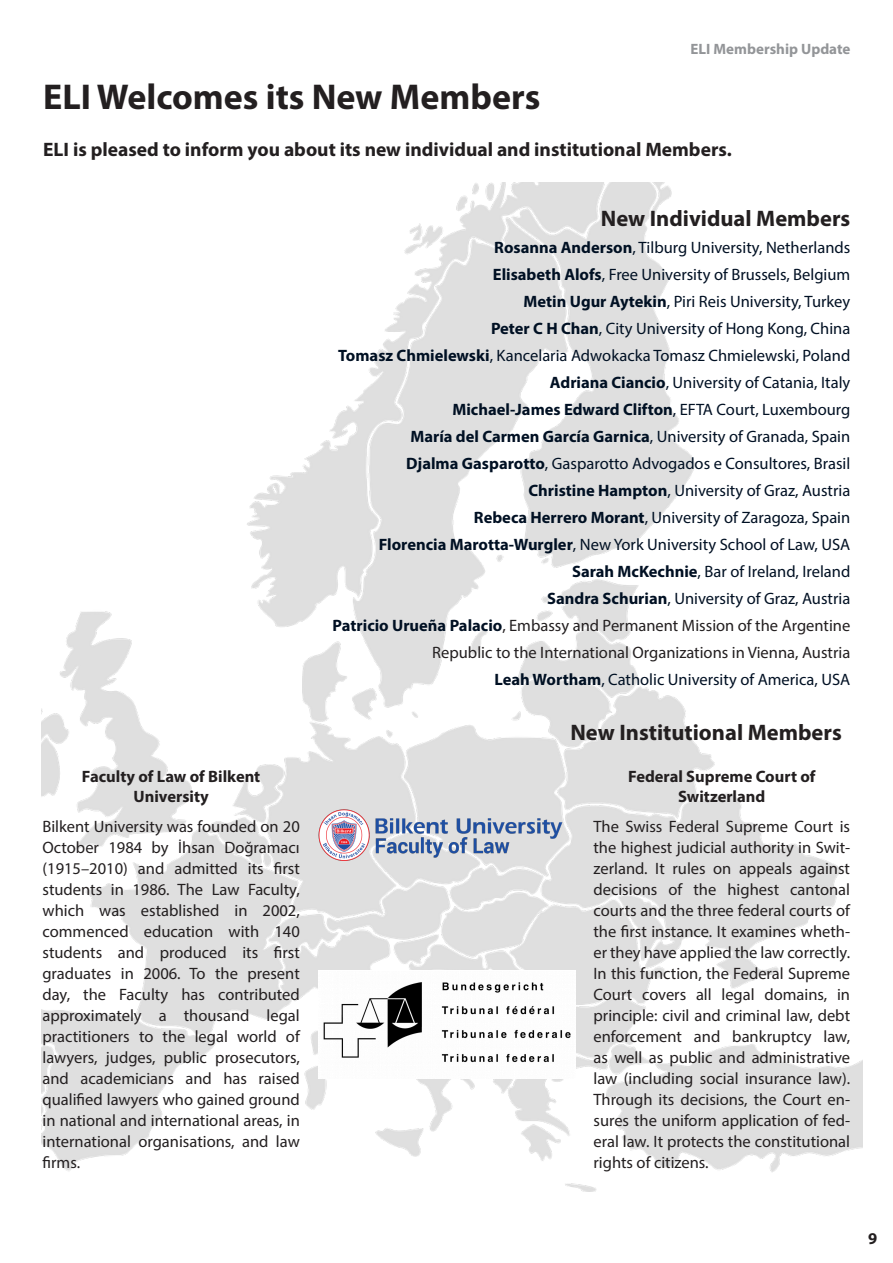
<style>
.page{position:relative;width:893px;height:1263px;background:#fff}
.page>*{position:absolute;margin:0;border:0;box-sizing:border-box;transform-origin:0 0}
.Smaller_Heading_alig{font:700 36px "Myriad Pro";color:#231f20}
.Sub_Heading__Teaser{font:700 22.5px "Myriad Pro";color:#231f20}
.Sub_Heading__Teaser-2{font:700 19.5px "Myriad Pro";color:#231f20}
.Sub_Heading__Teaser-3{font:16.5px/21px "Myriad Pro";color:#231f20;text-align:justify}
.Sub_Heading__Teaser-4{font:16.5px "Myriad Pro";color:#001023}
.Sub_Heading__Teaser-5{font:700 16.5px "Myriad Pro";color:#001023}
.t1{font:700 16.5px/19.8px "Myriad Pro";color:#231f20;text-align:center}
.Column{font:700 15px "Myriad Pro";color:#939598}
.s1{font-weight:700}
.s2{font-weight:400}
.s3{font-weight:700;color:#001023}
</style>
<div class="page">
<img style="left:41px;top:182px;width:821px;height:1009px">
<img style="left:318px;top:809px;width:257px;height:52px">
<img style="left:318px;top:971px;width:257px;height:107px">
<p class="Column" style="left:690px;top:39px;width:161px">ELI Membership Update</p>
<p class="Smaller_Heading_alig" style="left:43px;top:74px;width:499px">ELI Welcomes its New Members</p>
<p class="Sub_Heading__Teaser-2" style="left:43px;top:137px;width:690px">ELI is pleased to inform you about its new individual and institutional Members.</p>
<p class="Sub_Heading__Teaser" style="left:601px;top:204px;width:251px">New Individual Members</p>
<p class="Sub_Heading__Teaser-4" style="left:494px;top:237px;width:358px"><span class="s1">Rosanna Anderson</span>, Tilburg University, Netherlands</p>
<p class="Sub_Heading__Teaser-4" style="left:493px;top:264px;width:359px"><span class="s1">Elisabeth Alofs</span>, Free University of Brussels, Belgium</p>
<p class="Sub_Heading__Teaser-4" style="left:523px;top:291px;width:328px"><span class="s1">Metin Ugur Aytekin</span>, Piri Reis University, Turkey</p>
<p class="Sub_Heading__Teaser-4" style="left:491px;top:318px;width:361px"><span class="s1">Peter C H Chan</span>, City University of Hong Kong, China</p>
<p class="Sub_Heading__Teaser-4" style="left:338px;top:345px;width:514px"><span class="s1">Tomasz Chmielewski</span>, Kancelaria Adwokacka Tomasz Chmielewski, Poland</p>
<p class="Sub_Heading__Teaser-4" style="left:550px;top:372px;width:302px"><span class="s1">Adriana Ciancio</span>, University of Catania, Italy</p>
<p class="Sub_Heading__Teaser-5" style="left:452px;top:399px;width:399px">Michael-James Edward Clifton<span class="s2">, EFTA Court, Luxembourg</span></p>
<p class="Sub_Heading__Teaser-5" style="left:410px;top:426px;width:441px">María del Carmen García Garnica<span class="s2">, University of Granada, Spain</span></p>
<p class="Sub_Heading__Teaser-4" style="left:406px;top:453px;width:446px"><span class="s1">Djalma Gasparotto</span>, Gasparotto Advogados e Consultores, Brasil</p>
<p class="Sub_Heading__Teaser-4" style="left:528px;top:480px;width:323px"><span class="s1">Christine Hampton</span>, University of Graz, Austria</p>
<p class="Sub_Heading__Teaser-4" style="left:474px;top:507px;width:378px"><span class="s1">Rebeca Herrero Morant</span>, University of Zaragoza, Spain</p>
<p class="Sub_Heading__Teaser-4" style="left:379px;top:534px;width:473px"><span class="s1">Florencia Marotta-Wurgler</span>, New York University School of Law, USA</p>
<p class="Sub_Heading__Teaser-4" style="left:572px;top:561px;width:280px"><span class="s1">Sarah McKechnie</span>, Bar of Ireland, Ireland</p>
<p class="Sub_Heading__Teaser-4" style="left:547px;top:588px;width:305px"><span class="s1">Sandra Schurian</span>, University of Graz, Austria</p>
<p class="Sub_Heading__Teaser-3" style="left:333px;top:612px;width:519px;line-height:27px;text-align:right"><span class="s3">Patricio Urueña Palacio</span>, Embassy and Permanent Mission of the Argentine<br>Republic to the International Organizations in Vienna, Austria</p>
<p class="Sub_Heading__Teaser-4" style="left:495px;top:669px;width:357px"><span class="s1">Leah Wortham</span>, Catholic University of America, USA</p>
<p class="Sub_Heading__Teaser" style="left:570px;top:717px;width:273px">New Institutional Members</p>
<p class="t1" style="left:82px;top:766px;width:180px">Faculty of Law of Bilkent<br>University</p>
<p class="t1" style="left:628px;top:766px;width:189px">Federal Supreme Court of<br>Switzerland</p>
<p class="Sub_Heading__Teaser-3" style="left:43px;top:816px;width:259px">Bilkent University was founded on 20<br>October 1984 by İhsan Doğramacı (1915–2010) and admitted its first students in 1986. The Law Faculty, which was established in 2002, commenced education with 140 students and produced its first graduates in 2006. To the present day, the Faculty has contributed approximately a thousand legal practitioners to the legal world of lawyers, judges, public prosecutors, and academicians and has raised qualified lawyers who gained ground in national and international areas, in international organisations, and law firms.</p>
<p class="Sub_Heading__Teaser-3" style="left:593px;top:815px;width:258px">The Swiss Federal Supreme Court is the highest judicial authority in Swit&shy;zerland. It rules on appeals against decisions of the highest cantonal courts and the three federal courts of the first instance. It examines wheth&shy;er they have applied the law correctly.<br>In this function, the Federal Supreme Court covers all legal domains, in principle: civil and criminal law, debt enforcement and bankruptcy law, as well as public and administrative law (including social insurance law).<br>Through its decisions, the Court en&shy;sures the uniform application of fed&shy;eral law. It protects the constitutional rights of citizens.</p>
<p class="t1" style="left:868px;top:1228px;width:11px">9</p>
</div>
